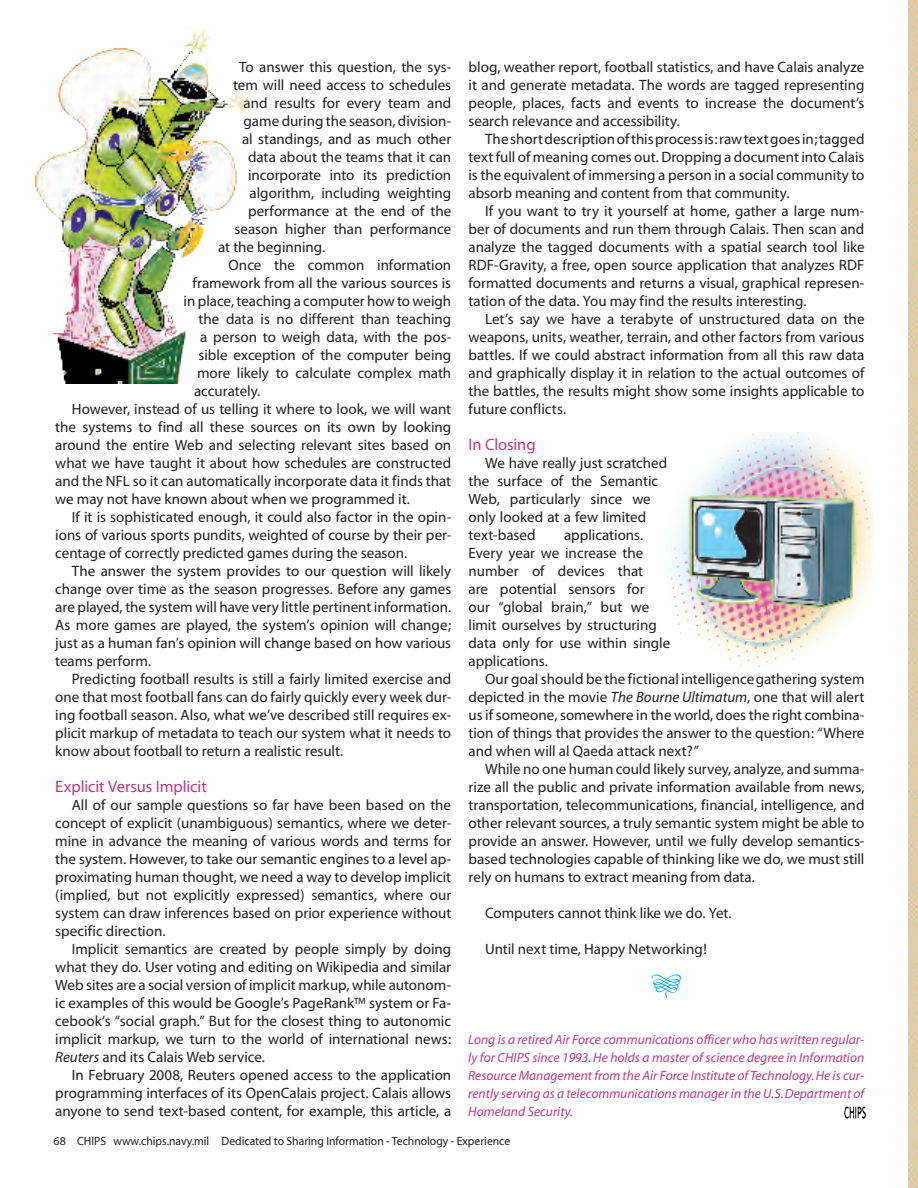
<style>
.page{position:relative;width:918px;height:1188px;background:#fff}
.page>*{position:absolute;margin:0;border:0;box-sizing:border-box;transform-origin:0 0}
.myriad_one_column{font:16.5px "Myriad";letter-spacing:-.005em;color:#ba3a87}
.myriad_one_column-2{font:15px/18px "Myriad";color:#231f20;text-align:justify}
.t1{font:italic 13.5px/18px "Myriad";color:#ba3a87;text-align:justify}
.t2{font:12px "Myriad";color:#231f20}
.s1{font-style:italic}
</style>
<div class="page">
<img style="left:908px;top:0;width:10px;height:1188px">
<img style="left:844px;top:1107px;width:21px;height:11px">
<img style="left:36px;top:28px;width:216px;height:356px">
<img style="left:669px;top:433px;width:204px;height:233px">
<p class="myriad_one_column-2" style="left:239px;top:59px;width:214px">To answer this question, the sys-</p>
<p class="myriad_one_column-2" style="left:233px;top:77px;width:220px">tem will need access to schedules</p>
<p class="myriad_one_column-2" style="left:244px;top:95px;width:209px">and results for every team and</p>
<p class="myriad_one_column-2" style="left:244px;top:113px;width:209px">game during the season, division-</p>
<p class="myriad_one_column-2" style="left:242px;top:131px;width:211px">al standings, and as much other</p>
<p class="myriad_one_column-2" style="left:248px;top:149px;width:205px">data about the teams that it can</p>
<p class="myriad_one_column-2" style="left:248px;top:167px;width:205px">incorporate into its prediction</p>
<p class="myriad_one_column-2" style="left:250px;top:185px;width:203px">algorithm, including weighting</p>
<p class="myriad_one_column-2" style="left:248px;top:203px;width:205px">performance at the end of the</p>
<p class="myriad_one_column-2" style="left:235px;top:221px;width:218px">season higher than performance</p>
<p class="myriad_one_column-2" style="left:218px;top:239px;width:109px">at the beginning.</p>
<p class="myriad_one_column-2" style="left:229px;top:257px;width:224px">Once the common information</p>
<p class="myriad_one_column-2" style="left:193px;top:275px;width:260px">framework from all the various sources is</p>
<p class="myriad_one_column-2" style="left:184px;top:293px;width:269px">in place, teaching a computer how to weigh</p>
<p class="myriad_one_column-2" style="left:199px;top:311px;width:254px">the data is no different than teaching</p>
<p class="myriad_one_column-2" style="left:200px;top:329px;width:253px">a person to weigh data, with the pos-</p>
<p class="myriad_one_column-2" style="left:199px;top:347px;width:254px">sible exception of the computer being</p>
<p class="myriad_one_column-2" style="left:197px;top:365px;width:256px">more likely to calculate complex math</p>
<p class="myriad_one_column-2" style="left:194px;top:383px;width:68px">accurately.</p>
<p class="myriad_one_column-2" style="left:55px;top:401px;width:398px;text-indent:16px">However, instead of us telling it where to look, we will want the systems to find all these sources on its own by looking around the entire Web and selecting relevant sites based on what we have taught it about how schedules are constructed and the NFL so it can automatically incorporate data it finds that we may not have known about when we programmed it.</p>
<p class="myriad_one_column-2" style="left:55px;top:509px;width:397px;text-indent:16px">If it is sophisticated enough, it could also factor in the opin&shy;ions of various sports pundits, weighted of course by their per&shy;centage of correctly predicted games during the season.</p>
<p class="myriad_one_column-2" style="left:55px;top:563px;width:397px;text-indent:16px">The answer the system provides to our question will likely change over time as the season progresses. Before any games are played, the system will have very little pertinent information.<br>As more games are played, the system’s opinion will change; just as a human fan’s opinion will change based on how various teams perform.</p>
<p class="myriad_one_column-2" style="left:55px;top:671px;width:397px;text-indent:16px">Predicting football results is still a fairly limited exercise and one that most football fans can do fairly quickly every week dur&shy;ing football season. Also, what we’ve described still requires ex&shy;plicit markup of metadata to teach our system what it needs to know about football to return a realistic result.</p>
<p class="myriad_one_column" style="left:55px;top:778px;width:153px">Explicit Versus Implicit</p>
<p class="myriad_one_column-2" style="left:55px;top:797px;width:398px;text-indent:17px">All of our sample questions so far have been based on the concept of explicit (unambiguous) semantics, where we deter&shy;mine in advance the meaning of various words and terms for the system. However, to take our semantic engines to a level ap&shy;proximating human thought, we need a way to develop implicit (implied, but not explicitly expressed) semantics, where our system can draw inferences based on prior experience without specific direction.</p>
<p class="myriad_one_column-2" style="left:55px;top:941px;width:397px;text-indent:16px">Implicit semantics are created by people simply by doing what they do. User voting and editing on Wikipedia and similar Web sites are a social version of implicit markup, while autonom&shy;ic examples of this would be Google’s PageRank™ system or Fa&shy;cebook’s “social graph.” But for the closest thing to autonomic implicit markup, we turn to the world of international news:<br><span class="s1">Reuters</span> and its Calais Web service.</p>
<p class="myriad_one_column-2" style="left:55px;top:1067px;width:397px;text-indent:16px">In February 2008, Reuters opened access to the application programming interfaces of its OpenCalais project. Calais allows anyone to send text-based content, for example, this article, a</p>
<p class="myriad_one_column-2" style="left:469px;top:59px;width:397px">blog, weather report, football statistics, and have Calais analyze it and generate metadata. The words are tagged representing people, places, facts and events to increase the document’s search relevance and accessibility.</p>
<p class="myriad_one_column-2" style="left:469px;top:131px;width:397px;text-indent:16px">The short description of this process is: raw text goes in; tagged text full of meaning comes out. Dropping a document into Calais is the equivalent of immersing a person in a social community to absorb meaning and content from that community.</p>
<p class="myriad_one_column-2" style="left:469px;top:203px;width:398px;text-indent:16px">If you want to try it yourself at home, gather a large num&shy;ber of documents and run them through Calais. Then scan and analyze the tagged documents with a spatial search tool like RDF-Gravity, a free, open source application that analyzes RDF formatted documents and returns a visual, graphical represen&shy;tation of the data. You may find the results interesting.</p>
<p class="myriad_one_column-2" style="left:469px;top:311px;width:397px;text-indent:16px">Let’s say we have a terabyte of unstructured data on the weapons, units, weather, terrain, and other factors from various battles. If we could abstract information from all this raw data and graphically display it in relation to the actual outcomes of the battles, the results might show some insights applicable to future conflicts.</p>
<p class="myriad_one_column" style="left:469px;top:436px;width:69px">In Closing</p>
<p class="myriad_one_column-2" style="left:469px;top:455px;width:200px;text-align:left;text-indent:16px">We have really just scratched the surface of the Semantic<br>Web, particularly since we only looked at a few limited text-based</p>
<p class="myriad_one_column-2" style="left:469px;top:527px;width:203px;text-align:left;text-indent:95px">applications.<br>Every year we increase the number of devices that<br>are potential sensors for<br>our “global brain,” but we limit ourselves by structuring data only for use within single applications.</p>
<p class="myriad_one_column-2" style="left:469px;top:671px;width:398px;text-indent:16px">Our goal should be the fictional intelligence gathering system depicted in the movie <span class="s1">The Bourne Ultimatum</span>, one that will alert us if someone, somewhere in the world, does the right combina&shy;tion of things that provides the answer to the question: “Where and when will al Qaeda attack next?”</p>
<p class="myriad_one_column-2" style="left:469px;top:761px;width:398px;text-indent:16px">While no one human could likely survey, analyze, and summa&shy;rize all the public and private information available from news, transportation, telecommunications, financial, intelligence, and other relevant sources, a truly semantic system might be able to provide an answer. However, until we fully develop semantics&shy;based technologies capable of thinking like we do, we must still rely on humans to extract meaning from data.</p>
<p class="myriad_one_column-2" style="left:485px;top:905px;width:248px">Computers cannot think like we do. Yet.</p>
<p class="myriad_one_column-2" style="left:485px;top:941px;width:223px">Until next time, Happy Networking!</p>
<p class="t1" style="left:468px;top:1031px;width:398px">Long is a retired Air Force communications officer who has written regular&shy;ly for CHIPS since 1993. He holds a master of science degree in Information Resource Management from the Air Force Institute of Technology. He is cur&shy;rently serving as a telecommunications manager in the U.S. Department of Homeland Security.</p>
<p class="t2" style="left:54px;top:1135px;width:458px">68 CHIPS www.chips.navy.mil Dedicated to Sharing Information - Technology - Experience</p>
</div>
